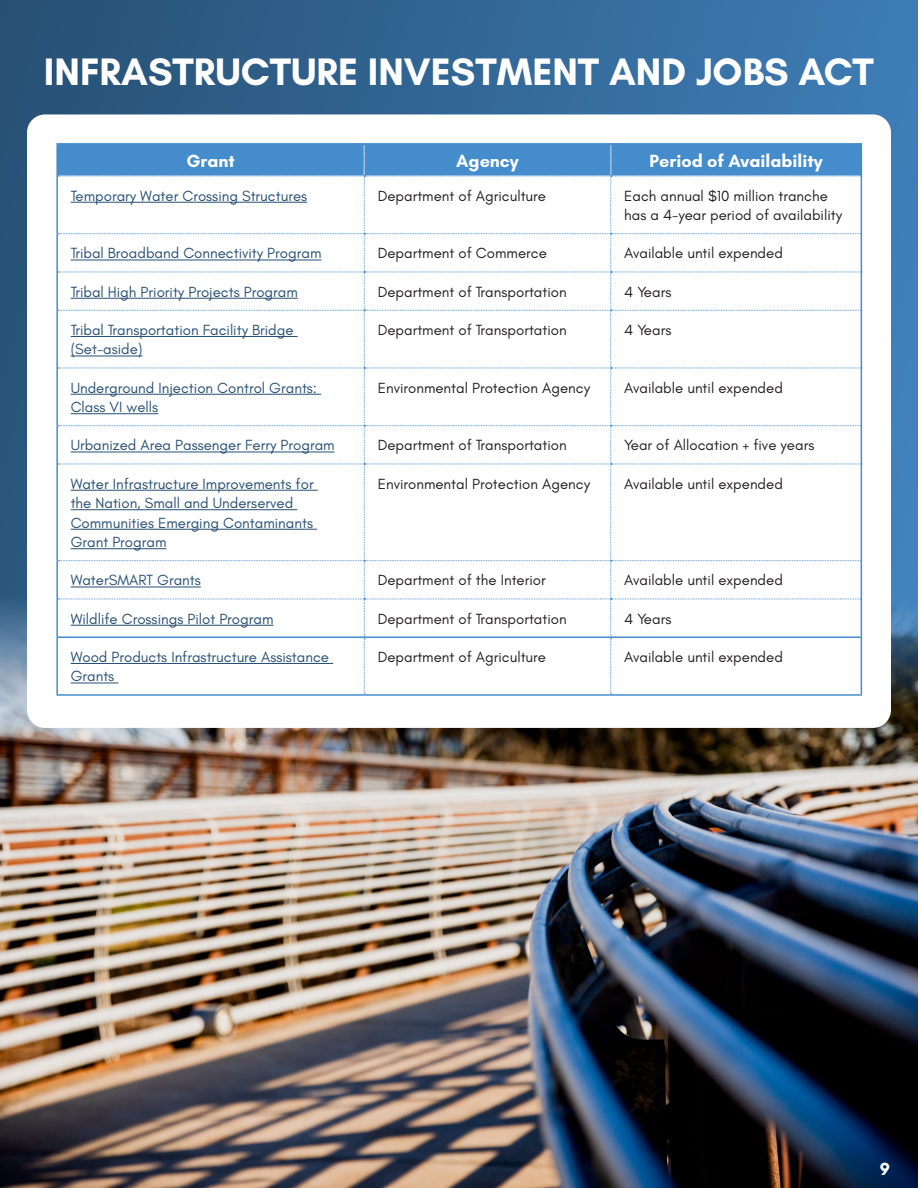
<style>
.page{position:relative;width:918px;height:1188px;background:#fff}
.page>*{position:absolute;margin:0;border:0;box-sizing:border-box;transform-origin:0 0}
.Header_1{font:700 39px "Glacial Indifference";color:#fff}
.Header_1-2{font:700 18px "Glacial Indifference";color:#fff}
.t1{font:15px/19.5px "Glacial Indifference";color:#231f20}
.t2{font:15px/19.5px "Glacial Indifference";color:#274f73}
</style>
<div class="page">
<div style="left:0;top:0;width:918px;height:1188px;background:linear-gradient(to right,#275074,#3e7db6)"></div>
<img style="left:0;top:577px;width:918px;height:611px">
<div style="left:27px;top:114px;width:864px;height:614px;background:#fff;border-radius:18px"></div>
<hr style="left:56px;top:176px;width:2px;height:58px;background:#458ccc">
<hr style="left:861px;top:176px;width:1px;height:58px;background:#458ccc">
<hr style="left:56px;top:234px;width:2px;height:38px;background:#458ccc">
<hr style="left:861px;top:234px;width:1px;height:38px;background:#458ccc">
<hr style="left:56px;top:272px;width:2px;height:38px;background:#458ccc">
<hr style="left:861px;top:272px;width:1px;height:38px;background:#458ccc">
<hr style="left:56px;top:310px;width:2px;height:58px;background:#458ccc">
<hr style="left:861px;top:310px;width:1px;height:58px;background:#458ccc">
<hr style="left:56px;top:368px;width:2px;height:58px;background:#458ccc">
<hr style="left:861px;top:368px;width:1px;height:58px;background:#458ccc">
<hr style="left:56px;top:426px;width:2px;height:38px;background:#458ccc">
<hr style="left:861px;top:426px;width:1px;height:38px;background:#458ccc">
<hr style="left:56px;top:464px;width:2px;height:97px;background:#458ccc">
<hr style="left:861px;top:464px;width:1px;height:97px;background:#458ccc">
<hr style="left:56px;top:561px;width:2px;height:38px;background:#458ccc">
<hr style="left:861px;top:561px;width:1px;height:38px;background:#458ccc">
<hr style="left:56px;top:599px;width:2px;height:37px;background:#458ccc">
<hr style="left:861px;top:599px;width:1px;height:37px;background:#458ccc">
<hr style="left:56px;top:638px;width:2px;height:56px;background:#458ccc">
<hr style="left:861px;top:638px;width:1px;height:56px;background:#458ccc">
<hr style="left:56px;top:143px;width:308px;height:2px;background:#458ccc">
<hr style="left:56px;top:145px;width:2px;height:31px;background:#458ccc">
<hr style="left:364px;top:143px;width:247px;height:2px;background:#458ccc">
<hr style="left:611px;top:143px;width:251px;height:2px;background:#458ccc">
<hr style="left:861px;top:145px;width:1px;height:31px;background:#458ccc">
<svg style="left:57px;top:145px;width:804px;height:549px"></svg>
<hr style="left:56px;top:636px;width:308px;height:2px;background:#458ccc">
<hr style="left:364px;top:636px;width:247px;height:2px;background:#458ccc">
<hr style="left:611px;top:636px;width:251px;height:2px;background:#458ccc">
<hr style="left:56px;top:694px;width:308px;height:2px;background:#458ccc">
<hr style="left:364px;top:694px;width:247px;height:2px;background:#458ccc">
<hr style="left:611px;top:694px;width:251px;height:2px;background:#458ccc">
<hr style="left:71px;top:202px;width:236px;height:1px;background:#274f73">
<hr style="left:71px;top:260px;width:250px;height:1px;background:#274f73">
<hr style="left:71px;top:298px;width:227px;height:1px;background:#274f73">
<hr style="left:71px;top:336px;width:227px;height:1px;background:#274f73">
<hr style="left:71px;top:356px;width:72px;height:1px;background:#274f73">
<hr style="left:71px;top:394px;width:250px;height:1px;background:#274f73">
<hr style="left:71px;top:413px;width:87px;height:1px;background:#274f73">
<hr style="left:71px;top:452px;width:264px;height:1px;background:#274f73">
<hr style="left:71px;top:490px;width:247px;height:1px;background:#274f73">
<hr style="left:71px;top:509px;width:226px;height:1px;background:#274f73">
<hr style="left:71px;top:529px;width:246px;height:1px;background:#274f73">
<hr style="left:71px;top:548px;width:96px;height:1px;background:#274f73">
<hr style="left:71px;top:587px;width:130px;height:1px;background:#274f73">
<hr style="left:71px;top:625px;width:203px;height:1px;background:#274f73">
<hr style="left:71px;top:663px;width:262px;height:1px;background:#274f73">
<hr style="left:71px;top:683px;width:47px;height:1px;background:#274f73">
<p class="Header_1" style="left:44px;top:48px;width:832px">INFRASTRUCTURE INVESTMENT AND JOBS ACT</p>
<p class="Header_1-2" style="left:187px;top:149px;width:50px">Grant</p>
<p class="Header_1-2" style="left:456px;top:149px;width:64px">Agency</p>
<p class="Header_1-2" style="left:650px;top:149px;width:175px">Period of Availability</p>
<p class="t2" style="left:71px;top:186px;width:238px">Temporary Water Crossing Structures</p>
<p class="t1" style="left:378px;top:186px;width:170px">Department of Agriculture</p>
<p class="t1" style="left:624px;top:186px;width:219px">Each annual $10 million tranche has a 4-year period of availability</p>
<p class="t2" style="left:71px;top:244px;width:252px">Tribal Broadband Connectivity Program</p>
<p class="t1" style="left:378px;top:244px;width:171px">Department of Commerce</p>
<p class="t1" style="left:624px;top:244px;width:160px">Available until expended</p>
<p class="t2" style="left:71px;top:282px;width:229px">Tribal High Priority Projects Program</p>
<p class="t1" style="left:378px;top:282px;width:191px">Department of Transportation</p>
<p class="t1" style="left:624px;top:282px;width:49px">4 Years</p>
<p class="t2" style="left:71px;top:320px;width:224px">Tribal Transportation Facility Bridge (Set-aside)</p>
<p class="t1" style="left:378px;top:320px;width:191px">Department of Transportation</p>
<p class="t1" style="left:624px;top:320px;width:49px">4 Years</p>
<p class="t2" style="left:71px;top:378px;width:248px">Underground Injection Control Grants:<br>Class VI wells</p>
<p class="t1" style="left:378px;top:378px;width:214px">Environmental Protection Agency</p>
<p class="t1" style="left:624px;top:378px;width:160px">Available until expended</p>
<p class="t2" style="left:71px;top:436px;width:265px">Urbanized Area Passenger Ferry Program</p>
<p class="t1" style="left:378px;top:436px;width:191px">Department of Transportation</p>
<p class="t1" style="left:624px;top:436px;width:192px">Year of Allocation + five years</p>
<p class="t2" style="left:71px;top:474px;width:244px">Water Infrastructure Improvements for the Nation, Small and Underserved<br>Communities Emerging Contaminants<br>Grant Program</p>
<p class="t1" style="left:378px;top:474px;width:214px">Environmental Protection Agency</p>
<p class="t1" style="left:624px;top:474px;width:160px">Available until expended</p>
<p class="t2" style="left:71px;top:571px;width:132px">WaterSMART Grants</p>
<p class="t1" style="left:378px;top:571px;width:170px">Department of the Interior</p>
<p class="t1" style="left:624px;top:571px;width:160px">Available until expended</p>
<p class="t2" style="left:71px;top:609px;width:204px">Wildlife Crossings Pilot Program</p>
<p class="t1" style="left:378px;top:609px;width:191px">Department of Transportation</p>
<p class="t1" style="left:624px;top:609px;width:49px">4 Years</p>
<p class="t2" style="left:71px;top:647px;width:260px">Wood Products Infrastructure Assistance<br>Grants</p>
<p class="t1" style="left:378px;top:647px;width:170px">Department of Agriculture</p>
<p class="t1" style="left:624px;top:647px;width:160px">Available until expended</p>
<p class="Header_1-2" style="left:880px;top:1157px;width:12px">9</p>
</div>
